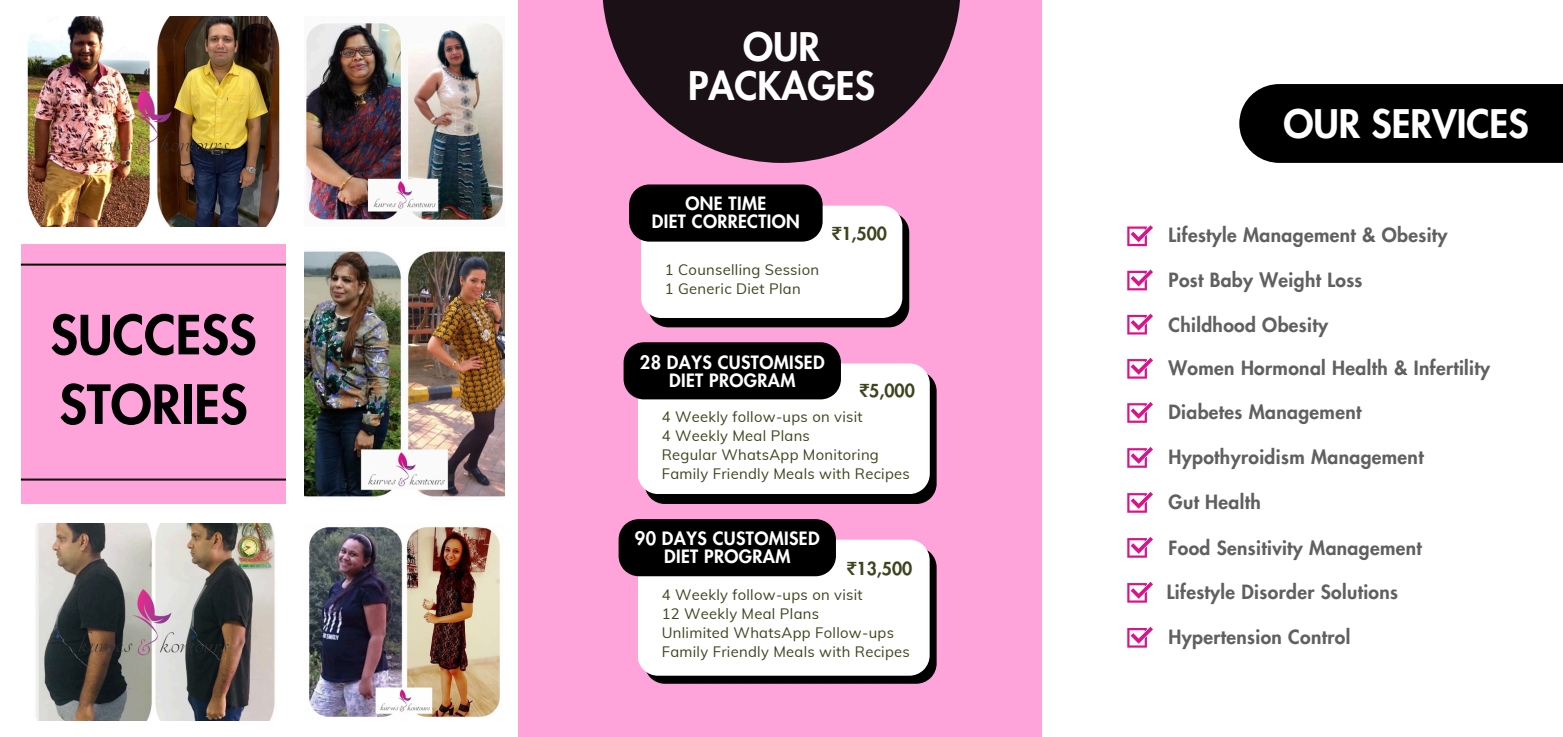
<style>
.page{position:relative;width:1563px;height:737px;background:#fff}
.page>*{position:absolute;margin:0;border:0;box-sizing:border-box;transform-origin:0 0}
.t1{font:800 52.5px/69.6px "Futura LT Pro";color:#000}
.t2{font:800 38.5px/38.1px "Futura LT Pro";color:#fff;text-align:center}
.t3{font:800 19.16px "Futura LT Pro";letter-spacing:.02em;color:#606060}
.t4{font:800 17.94px/17.9px "Futura LT Pro";letter-spacing:.02em;color:#fff;text-align:center}
.t5{font:800 17.5px "Futura LT Pro";color:#3d441e}
.t6{font:14.79px "Muli";letter-spacing:.02em;color:#3d441e}
</style>
<div class="page">
<div style="left:518px;top:0;width:524px;height:737px;background:#ffa3db"></div>
<div style="left:1239px;top:84px;width:324px;height:79px;background:#000"></div>
<svg style="left:1127px;top:225px;width:26px;height:21px"></svg>
<svg style="left:1127px;top:270px;width:26px;height:20px"></svg>
<svg style="left:1127px;top:314px;width:26px;height:21px"></svg>
<svg style="left:1127px;top:358px;width:26px;height:21px"></svg>
<svg style="left:1127px;top:402px;width:26px;height:21px"></svg>
<svg style="left:1127px;top:447px;width:26px;height:21px"></svg>
<svg style="left:1127px;top:492px;width:26px;height:21px"></svg>
<svg style="left:1127px;top:537px;width:26px;height:21px"></svg>
<svg style="left:1127px;top:582px;width:26px;height:21px"></svg>
<svg style="left:1127px;top:627px;width:26px;height:21px"></svg>
<svg style="left:629px;top:184px;width:280px;height:143px;background:#aba1a7"></svg>
<svg style="left:618px;top:519px;width:318px;height:165px;background:#b5acb1"></svg>
<svg style="left:623px;top:342px;width:313px;height:162px;background:#b0a8ad"></svg>
<svg style="left:602px;top:0;width:358px;height:163px;fill:#1a1016"></svg>
<img style="left:309px;top:527px;width:191px;height:191px">
<img style="left:36px;top:523px;width:239px;height:198px">
<img style="left:27px;top:16px;width:253px;height:210px">
<img style="left:306px;top:23px;width:197px;height:197px">
<div style="left:21px;top:244px;width:265px;height:260px;background:#ffa3db"></div>
<img style="left:305px;top:251px;width:199px;height:246px">
<hr style="left:21px;top:479px;width:265px;height:2px;background:#000">
<hr style="left:21px;top:264px;width:265px;height:2px;background:#000">
<h4 class="t1" style="left:50px;top:303px;width:208px">SUCCESS<br>STORIES</h4>
<p class="t2" style="left:688px;top:30px;width:188px">OUR<br>PACKAGES</p>
<p class="t4" style="left:652px;top:195px;width:150px">ONE TIME<br>DIET CORRECTION</p>
<h3 class="t6" style="left:665px;top:260px;width:156px">1 Counselling Session</h3>
<h4 class="t6" style="left:665px;top:279px;width:137px">1 Generic Diet Plan</h4>
<p class="t5" style="left:831px;top:225px;width:57px">₹1,500</p>
<p class="t4" style="left:640px;top:354px;width:186px">28 DAYS CUSTOMISED<br>DIET PROGRAM</p>
<p class="t6" style="left:662px;top:407px;width:203px">4 Weekly follow-ups on visit</p>
<p class="t6" style="left:662px;top:426px;width:150px">4 Weekly Meal Plans</p>
<h2 class="t6" style="left:662px;top:445px;width:219px">Regular WhatsApp Monitoring</h2>
<p class="t6" style="left:662px;top:464px;width:250px">Family Friendly Meals with Recipes</p>
<h4 class="t5" style="left:859px;top:383px;width:57px">₹5,000</h4>
<p class="t4" style="left:635px;top:530px;width:186px">90 DAYS CUSTOMISED<br>DIET PROGRAM</p>
<p class="t6" style="left:662px;top:585px;width:203px">4 Weekly follow-ups on visit</p>
<p class="t6" style="left:662px;top:604px;width:159px">12 Weekly Meal Plans</p>
<h3 class="t6" style="left:662px;top:623px;width:234px">Unlimited WhatsApp Follow-ups</h3>
<h4 class="t6" style="left:662px;top:642px;width:250px">Family Friendly Meals with Recipes</h4>
<p class="t5" style="left:846px;top:560px;width:67px">₹13,500</p>
<h4 class="t2" style="left:1283px;top:106px;width:247px">OUR SERVICES</h4>
<p class="t3" style="left:1168px;top:226px;width:281px">Lifestyle Management &amp; Obesity</p>
<p class="t3" style="left:1168px;top:272px;width:195px">Post Baby Weight Loss</p>
<p class="t3" style="left:1168px;top:316px;width:161px">Childhood Obesity</p>
<h1 class="t3" style="left:1168px;top:359px;width:323px">Women Hormonal Health &amp; Infertility</h1>
<p class="t3" style="left:1168px;top:404px;width:194px">Diabetes Management</p>
<p class="t3" style="left:1168px;top:449px;width:257px">Hypothyroidism Management</p>
<h2 class="t3" style="left:1168px;top:494px;width:94px">Gut Health</h2>
<h3 class="t3" style="left:1168px;top:539px;width:255px">Food Sensitivity Management</h3>
<h4 class="t3" style="left:1166px;top:583px;width:233px">Lifestyle Disorder Solutions</h4>
<p class="t3" style="left:1168px;top:628px;width:183px">Hypertension Control</p>
</div>
